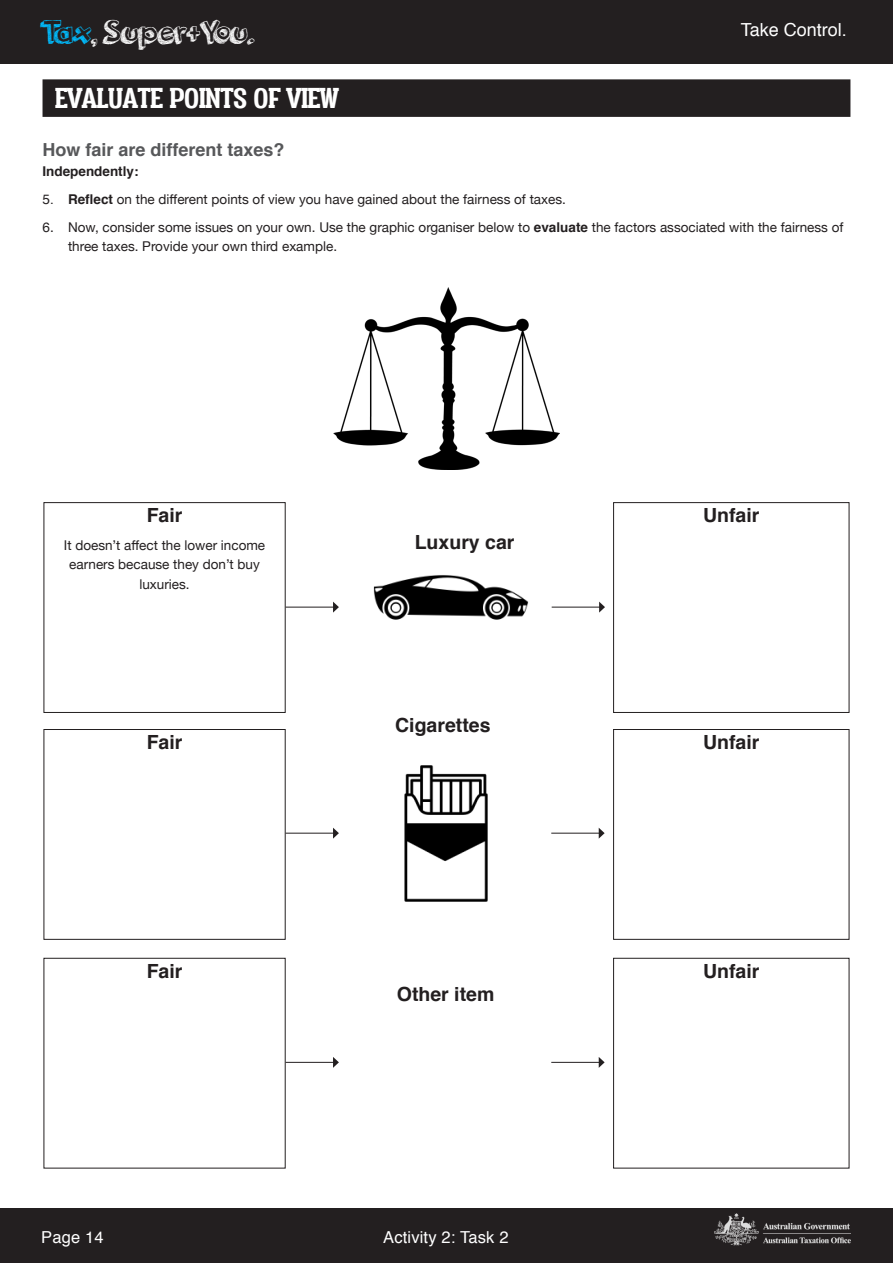
<style>
.page{position:relative;width:893px;height:1263px;background:#fff}
.page>*{position:absolute;margin:0;border:0;box-sizing:border-box;transform-origin:0 0}
.H3_-_Black_Backgroun{font:700 33px "Vacer Serif Personal";color:#fff}
.t1{font:33px "orangejuice";letter-spacing:-.015em;color:#fff}
.BODY{font:700 19.5px "Helvetica";color:#231f20}
.H4_-_Beige_Header{font:700 18px "Helvetica";color:#57585a}
.t2{font:18px "Helvetica";color:#fff}
.t3{font:16.5px "Helvetica";letter-spacing:.01em;color:#fff}
.BODY-2{font:13.5px/19.5px "Helvetica Neue";color:#231f20}
.BODY-3{font:700 13.5px "Helvetica";color:#231f20}
.s1{color:#00bdff}
.s2{font-family:"Helvetica"}
.s3{font-family:"Helvetica";font-weight:700}
</style>
<div class="page">
<div style="left:0;top:0;width:893px;height:63px;background:#231f20"></div>
<div style="left:0;top:1208px;width:893px;height:55px;background:#231f20"></div>
<img style="left:714px;top:1213px;width:136px;height:33px">
<img style="left:404px;top:765px;width:84px;height:136px">
<div style="left:43px;top:79px;width:807px;height:38px;background:#231f20"></div>
<div style="left:44px;top:502px;width:242px;height:211px;border:1px solid #231f20"></div>
<div style="left:44px;top:729px;width:242px;height:211px;border:1px solid #231f20"></div>
<div style="left:613px;top:502px;width:236px;height:211px;border:1px solid #231f20"></div>
<div style="left:613px;top:729px;width:236px;height:211px;border:1px solid #231f20"></div>
<div style="left:613px;top:958px;width:236px;height:210px;border:1px solid #231f20"></div>
<hr style="left:286px;top:607px;width:48px;height:1px;background:#231f20">
<svg style="left:333px;top:602px;width:6px;height:11px"></svg>
<hr style="left:286px;top:833px;width:48px;height:1px;background:#231f20">
<svg style="left:333px;top:828px;width:6px;height:11px"></svg>
<hr style="left:286px;top:1062px;width:48px;height:1px;background:#231f20">
<svg style="left:333px;top:1057px;width:6px;height:11px"></svg>
<hr style="left:551px;top:833px;width:49px;height:1px;background:#231f20">
<svg style="left:599px;top:828px;width:6px;height:11px"></svg>
<hr style="left:551px;top:1062px;width:49px;height:1px;background:#231f20">
<svg style="left:599px;top:1057px;width:6px;height:11px"></svg>
<hr style="left:552px;top:607px;width:48px;height:1px;background:#231f20">
<svg style="left:599px;top:602px;width:6px;height:11px"></svg>
<img style="left:373px;top:575px;width:156px;height:45px">
<img style="left:334px;top:288px;width:225px;height:182px">
<h1 class="t1" style="left:40px;top:9px;width:216px"><span class="s1">Tax</span>, Super+You.</h1>
<h3 class="t2" style="left:741px;top:16px;width:108px">Take Control.</h3>
<p class="H3_-_Black_Backgroun" style="left:55px;top:80px;width:285px">EVALUATE POINTS OF VIEW</p>
<p class="H4_-_Beige_Header" style="left:43px;top:135px;width:244px">How fair are different taxes?</p>
<p class="BODY-3" style="left:43px;top:160px;width:98px">Independently:</p>
<p class="BODY-2" style="left:43px;top:190px;width:525px"><span class="s2">5.</span> <span class="s3">Reflect</span> on the different points of view you have gained about the fairness of taxes.</p>
<p class="BODY-2" style="left:68px;top:218px;width:777px;text-indent:-26px">6. Now, consider some issues on your own. Use the graphic organiser below to <span class="s3">evaluate</span> the factors associated with the fairness of three taxes. Provide your own third example.</p>
<p class="BODY" style="left:147px;top:499px;width:37px">Fair</p>
<p class="BODY-2" style="left:64px;top:536px;width:203px;text-align:center">It doesn’t affect the lower income earners because they don’t buy luxuries.</p>
<p class="BODY" style="left:147px;top:726px;width:37px">Fair</p>
<p class="BODY" style="left:147px;top:955px;width:37px">Fair</p>
<p class="BODY" style="left:415px;top:526px;width:101px">Luxury car</p>
<p class="BODY" style="left:395px;top:710px;width:97px">Cigarettes</p>
<p class="BODY" style="left:397px;top:979px;width:99px">Other item</p>
<p class="t3" style="left:41px;top:1225px;width:64px">Page 14</p>
<p class="t3" style="left:383px;top:1225px;width:127px">Activity 2: Task 2</p>
<p class="BODY" style="left:703px;top:499px;width:58px">Unfair</p>
<p class="BODY" style="left:703px;top:726px;width:58px">Unfair</p>
<p class="BODY" style="left:703px;top:955px;width:58px">Unfair</p>
</div>
